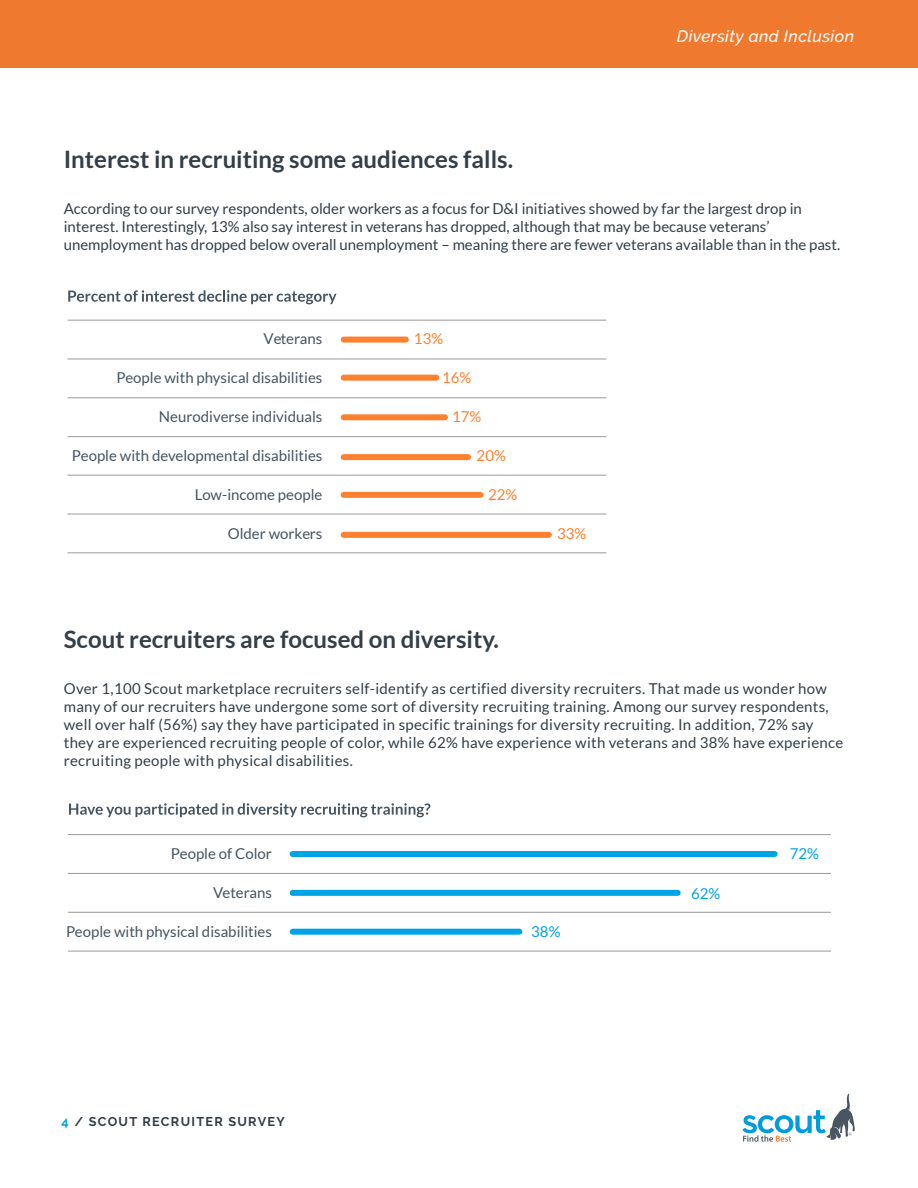
<style>
.page{position:relative;width:918px;height:1188px;background:#fff}
.page>*{position:absolute;margin:0;border:0;box-sizing:border-box;transform-origin:0 0}
.t1{font:700 24px "Lato";color:#333e48}
.t2{font:italic 500 16.5px "Raleway";letter-spacing:.025em;color:#fff}
.t3{font:15px/18px "Lato";letter-spacing:.02em;color:#333e48}
.t4{font:15px/18px "Lato";color:#333e48}
.t5{font:15px "Lato";color:#455461}
.t6{font:15px "Lato";color:#ff802e}
.t7{font:15px "Lato";color:#00a3e3}
.t8{font:700 12.75px "Raleway";letter-spacing:.1em;color:#333e48}
.s1{color:#00a4e4}
</style>
<div class="page">
<svg style="left:742px;top:1094px;width:113px;height:48px"></svg>
<div style="left:0;top:0;width:918px;height:68px;background:#ef7a2f"></div>
<hr style="left:68px;top:873px;width:763px;height:1px;background:#999">
<hr style="left:68px;top:912px;width:763px;height:1px;background:#999">
<hr style="left:68px;top:951px;width:763px;height:1px;background:#999">
<hr style="left:68px;top:834px;width:763px;height:1px;background:#999">
<div style="left:293px;top:929px;width:226px;height:6px;background:#00a3e3"></div>
<div style="left:293px;top:890px;width:385px;height:6px;background:#00a3e3"></div>
<div style="left:293px;top:851px;width:482px;height:6px;background:#00a3e3"></div>
<svg style="left:69px;top:803px;width:361px;height:14px"></svg>
<hr style="left:68px;top:359px;width:538px;height:1px;background:#999">
<hr style="left:68px;top:398px;width:538px;height:1px;background:#999">
<hr style="left:68px;top:436px;width:538px;height:1px;background:#999">
<hr style="left:68px;top:320px;width:538px;height:1px;background:#999">
<hr style="left:68px;top:475px;width:538px;height:1px;background:#999">
<hr style="left:68px;top:514px;width:538px;height:1px;background:#999">
<hr style="left:68px;top:553px;width:538px;height:1px;background:#999">
<div style="left:344px;top:337px;width:62px;height:6px;background:#ff802e"></div>
<div style="left:344px;top:532px;width:205px;height:6px;background:#ff802e"></div>
<div style="left:344px;top:414px;width:101px;height:6px;background:#ff802e"></div>
<div style="left:344px;top:375px;width:92px;height:6px;background:#ff802e"></div>
<div style="left:344px;top:454px;width:124px;height:6px;background:#ff802e"></div>
<div style="left:344px;top:492px;width:137px;height:6px;background:#ff802e"></div>
<svg style="left:68px;top:290px;width:269px;height:14px"></svg>
<p class="t2" style="left:677px;top:26px;width:179px">Diversity and Inclusion</p>
<h1 class="t1" style="left:64px;top:145px;width:451px">Interest in recruiting some audiences falls.</h1>
<p class="t4" style="left:64px;top:200px;width:778px">According to our survey respondents, older workers as a focus for D&amp;I initiatives showed by far the largest drop in interest. Interestingly, 13% also say interest in veterans has dropped, although that may be because veterans’ unemployment has dropped below overall unemployment – meaning there are fewer veterans available than in the past.</p>
<p class="t5" style="left:264px;top:330px;width:60px">Veterans</p>
<p class="t5" style="left:116px;top:369px;width:207px">People with physical disabilities</p>
<p class="t5" style="left:159px;top:408px;width:165px">Neurodiverse individuals</p>
<p class="t5" style="left:72px;top:447px;width:252px">People with developmental disabilities</p>
<p class="t5" style="left:195px;top:486px;width:129px">Low-income people</p>
<p class="t5" style="left:228px;top:525px;width:96px">Older workers</p>
<p class="t6" style="left:414px;top:330px;width:31px">13%</p>
<p class="t6" style="left:442px;top:369px;width:31px">16%</p>
<p class="t6" style="left:452px;top:408px;width:31px">17%</p>
<p class="t6" style="left:477px;top:447px;width:31px">20%</p>
<p class="t6" style="left:488px;top:486px;width:31px">22%</p>
<p class="t6" style="left:557px;top:526px;width:31px">33%</p>
<h1 class="t1" style="left:64px;top:625px;width:437px">Scout recruiters are focused on diversity.</h1>
<p class="t3" style="left:64px;top:680px;width:781px">Over 1,100 Scout marketplace recruiters self-identify as certified diversity recruiters. That made us wonder how many of our recruiters have undergone some sort of diversity recruiting training. Among our survey respondents, well over half (56%) say they have participated in specific trainings for diversity recruiting. In addition, 72% say they are experienced recruiting people of color, while 62% have experience with veterans and 38% have experience recruiting people with physical disabilities.</p>
<p class="t5" style="left:171px;top:845px;width:103px">People of Color</p>
<p class="t5" style="left:213px;top:884px;width:60px">Veterans</p>
<p class="t5" style="left:66px;top:923px;width:207px">People with physical disabilities</p>
<p class="t8" style="left:62px;top:1115px;width:225px"><span class="s1">4</span> / SCOUT RECRUITER SURVEY</p>
<p class="t7" style="left:531px;top:923px;width:31px">38%</p>
<p class="t7" style="left:691px;top:885px;width:31px">62%</p>
<p class="t7" style="left:790px;top:845px;width:31px">72%</p>
</div>
